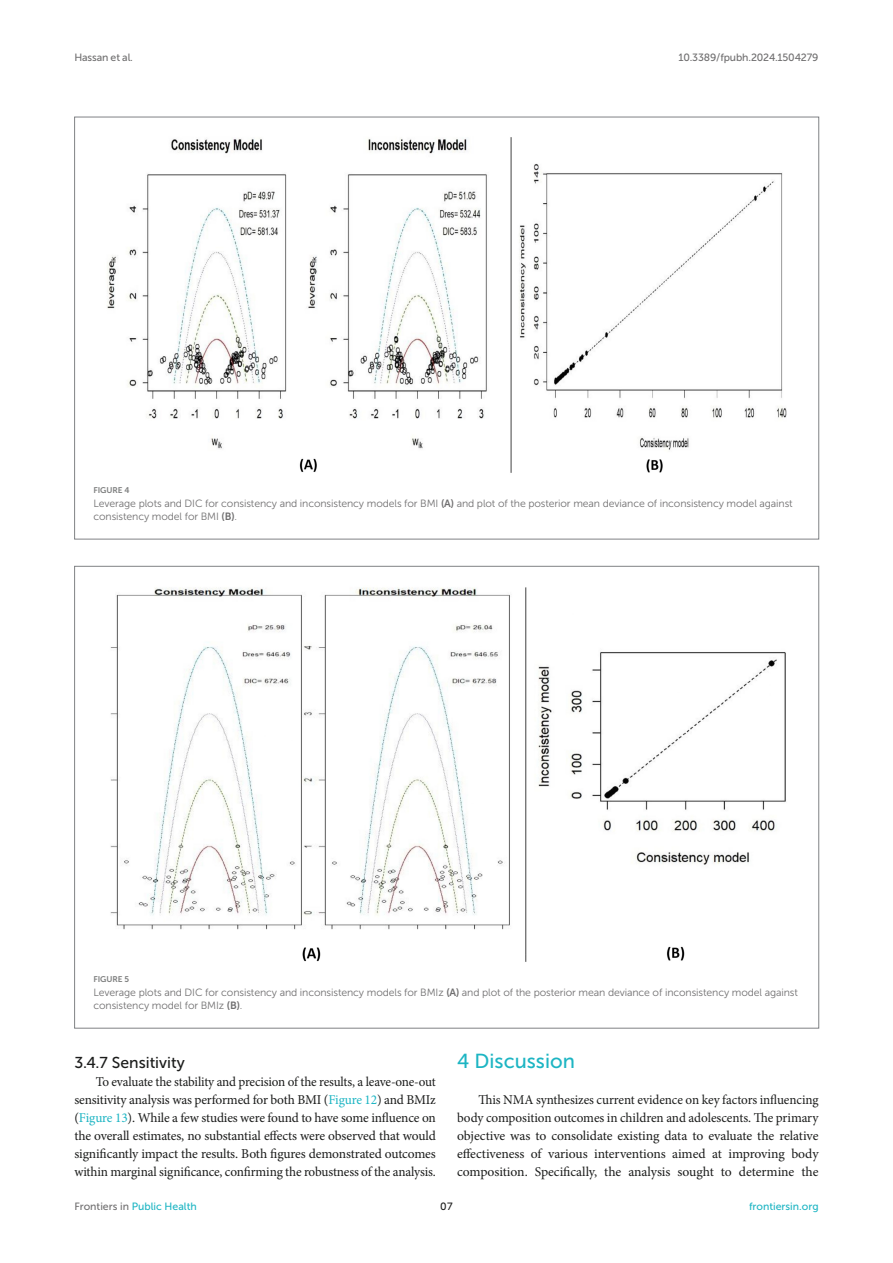
<style>
.page{position:relative;width:893px;height:1263px;background:#fff}
.page>*{position:absolute;margin:0;border:0;box-sizing:border-box;transform-origin:0 0}
.HEAD_1{font:20.25px "Museo Sans 500";color:#1db5c3}
.HEAD_3{font:15.75px "Museo Sans 500";color:#1b1c1b}
.TEXT{font:13.5px/18px "Minion Pro";letter-spacing:-.01em;color:#1b1c1b;text-align:justify}
.FIG_LEG{font:10.5px/13.5px "Museo Sans 300";letter-spacing:-.01em;color:#706f70}
.t1{font:10.5px "Museo Sans 500";color:#1db5c3}
.t2{font:10.5px "Museo Sans 500";letter-spacing:-.015em;color:#706f70}
.t3{font:10.5px "Museo Sans 500";color:#1b1c1b}
.FIG_HD{font:8.25px "Museo Sans 700";letter-spacing:-.01em;color:#7e7f7f}
.s1{font-family:"Museo Sans 700"}
.s2{color:#1db5c3}
.s3{color:#706f70}
</style>
<div class="page">
<img style="left:107px;top:137px;width:680px;height:336px">
<img style="left:110px;top:587px;width:676px;height:375px">
<p class="t2" style="left:74px;top:51px;width:60px">Hassan et al.</p>
<p class="t2" style="left:678px;top:51px;width:142px">10.3389/fpubh.2024.1504279</p>
<p class="FIG_HD" style="left:94px;top:486px;width:37px">FIGURE 4</p>
<p class="FIG_LEG" style="left:94px;top:496px;width:701px">Leverage plots and DIC for consistency and inconsistency models for BMI <span class="s1">(A)</span> and plot of the posterior mean deviance of inconsistency model against consistency model for BMI <span class="s1">(B)</span>.</p>
<p class="FIG_HD" style="left:94px;top:975px;width:37px">FIGURE 5</p>
<p class="FIG_LEG" style="left:94px;top:985px;width:706px">Leverage plots and DIC for consistency and inconsistency models for BMIz <span class="s1">(A)</span> and plot of the posterior mean deviance of inconsistency model against consistency model for BMIz <span class="s1">(B)</span>.</p>
<p class="HEAD_3" style="left:74px;top:1054px;width:112px">3.4.7 Sensitivity</p>
<p class="TEXT" style="left:74px;top:1073px;width:363px;text-indent:21px">To evaluate the stability and precision of the results, a leave-one-out sensitivity analysis was performed for both BMI (<span class="s2">Figure 12</span>) and BMIz (<span class="s2">Figure 13</span>). While a few studies were found to have some influence on the overall estimates, no substantial effects were observed that would significantly impact the results. Both figures demonstrated outcomes within marginal significance, confirming the robustness of the analysis.</p>
<p class="HEAD_1" style="left:457px;top:1050px;width:119px">4 Discussion</p>
<p class="TEXT" style="left:457px;top:1091px;width:363px;text-indent:21px">This NMA synthesizes current evidence on key factors influencing body composition outcomes in children and adolescents. The primary objective was to consolidate existing data to evaluate the relative effectiveness of various interventions aimed at improving body composition. Specifically, the analysis sought to determine the</p>
<p class="t1" style="left:74px;top:1200px;width:124px"><span class="s3">Frontiers in</span> Public Health</p>
<p class="t3" style="left:440px;top:1200px;width:14px">07</p>
<p class="t1" style="left:749px;top:1200px;width:71px">frontiersin.org</p>
</div>
